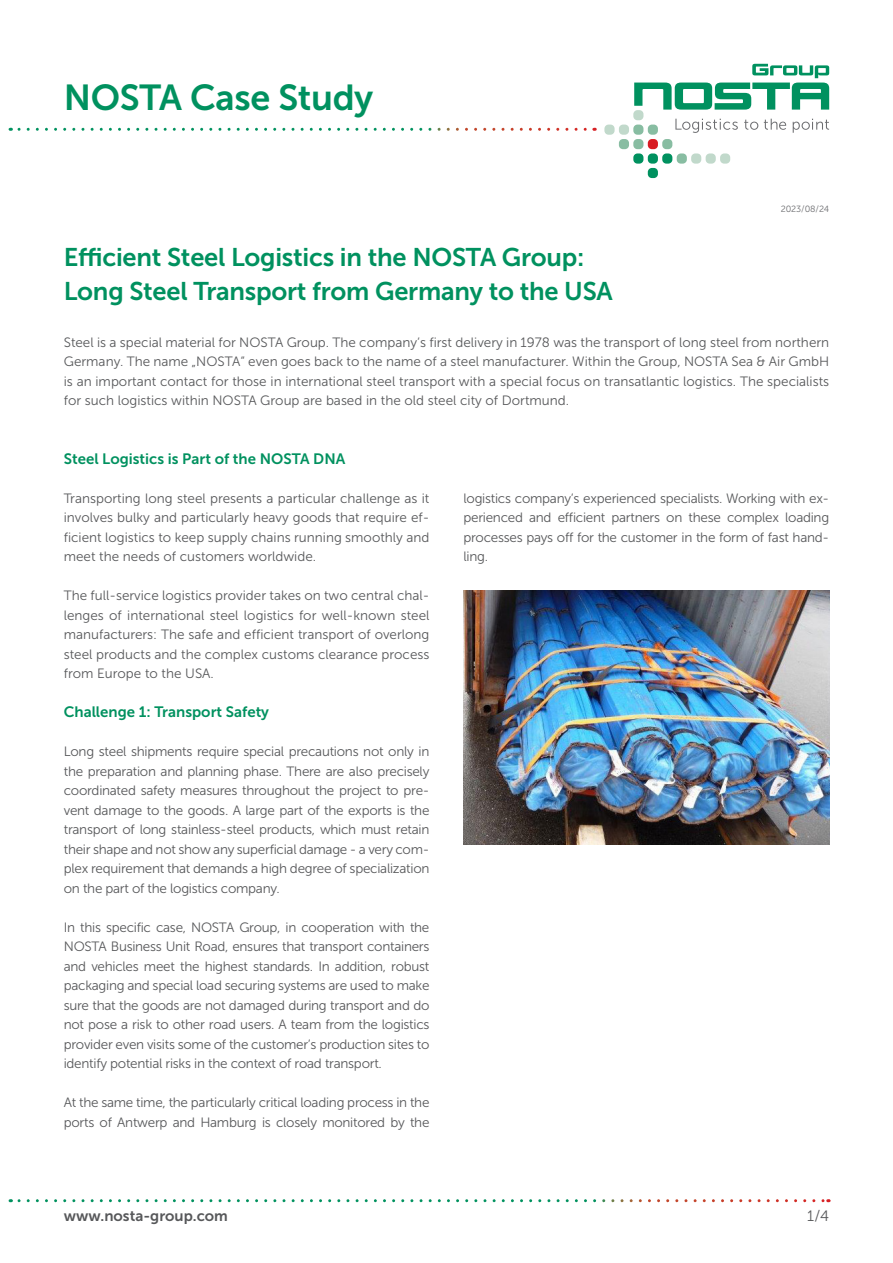
<style>
.page{position:relative;width:893px;height:1263px;background:#fff}
.page>*{position:absolute;margin:0;border:0;box-sizing:border-box;transform-origin:0 0}
.t1{font:36px "Museo Sans 700";letter-spacing:-.01em;color:#00915f}
.t2{font:25.5px "Museo Sans 700";letter-spacing:-.01em;color:#00915f}
.Subhead{font:15px "Museo Sans 700";color:#00915f}
.t3{font:15px "Museo Sans 700";color:#57585a}
.t4{font:15px "Museo Sans 300";color:#57585a}
.Fließtext{font:13.5px/19.5px "Museo Sans 300";letter-spacing:-.02em;color:#57585a;text-align:justify}
.Einleitungstext{font:13.5px/19.5px "Museo Sans 300";color:#57585a;text-align:justify}
.t5{font:9px "Museo Sans 300";letter-spacing:-.01em;color:#6c6d70}
</style>
<div class="page">
<svg style="left:675px;top:119px;width:63px;height:14px"></svg>
<svg style="left:744px;top:120px;width:14px;height:10px"></svg>
<svg style="left:764px;top:119px;width:22px;height:11px"></svg>
<svg style="left:793px;top:119px;width:36px;height:14px"></svg>
<svg style="left:634px;top:64px;width:195px;height:46px"></svg>
<div style="left:648px;top:168px;width:10px;height:10px;background:#00915f;border-radius:4px"></div>
<div style="left:662px;top:153px;width:10px;height:11px;background:#00915f;border-radius:4px"></div>
<div style="left:633px;top:153px;width:10px;height:11px;background:#00915f;border-radius:4px"></div>
<div style="left:648px;top:153px;width:10px;height:11px;background:#00915f;border-radius:4px"></div>
<div style="left:648px;top:139px;width:10px;height:10px;background:#d81c23;border-radius:4px"></div>
<div style="left:633px;top:110px;width:10px;height:10px;background:#c1d9cb;border-radius:4px"></div>
<div style="left:677px;top:153px;width:10px;height:11px;background:#88bda2;border-radius:4px"></div>
<div style="left:691px;top:153px;width:10px;height:11px;background:#c1d9cb;border-radius:4px"></div>
<div style="left:720px;top:153px;width:10px;height:11px;background:#c1d9cb;border-radius:4px"></div>
<div style="left:706px;top:153px;width:10px;height:11px;background:#c1d9cb;border-radius:4px"></div>
<div style="left:662px;top:139px;width:10px;height:10px;background:#88bda2;border-radius:4px"></div>
<div style="left:633px;top:139px;width:10px;height:10px;background:#88bda2;border-radius:4px"></div>
<div style="left:619px;top:139px;width:10px;height:10px;background:#88bda2;border-radius:4px"></div>
<div style="left:633px;top:125px;width:10px;height:10px;background:#88bda2;border-radius:4px"></div>
<div style="left:648px;top:125px;width:10px;height:10px;background:#88bda2;border-radius:4px"></div>
<div style="left:619px;top:125px;width:10px;height:10px;background:#c1d9cb;border-radius:4px"></div>
<div style="left:604px;top:125px;width:11px;height:10px;background:#c1d9cb;border-radius:4px"></div>
<svg style="left:19px;top:128px;width:576px;height:3px"></svg>
<svg style="left:19px;top:1199px;width:810px;height:3px"></svg>
<img style="left:463px;top:591px;width:366px;height:254px">
<h1 class="t1" style="left:64px;top:77px;width:311px">NOSTA Case Study</h1>
<p class="t2" style="left:64px;top:243px;width:522px">Efficient Steel Logistics in the NOSTA Group:</p>
<p class="t2" style="left:64px;top:277px;width:551px">Long Steel Transport from Germany to the USA</p>
<p class="t5" style="left:781px;top:204px;width:50px">2023/08/24</p>
<p class="Einleitungstext" style="left:64px;top:332px;width:767px">Steel is a special material for NOSTA Group. The company‘s first delivery in 1978 was the transport of long steel from northern Germany. The name „NOSTA“ even goes back to the name of a steel manufacturer. Within the Group, NOSTA Sea &amp; Air GmbH is an important contact for those in international steel transport with a special focus on transatlantic logistics. The specialists for such logistics within NOSTA Group are based in the old steel city of Dortmund.</p>
<p class="Subhead" style="left:64px;top:450px;width:283px">Steel Logistics is Part of the NOSTA DNA</p>
<p class="Fließtext" style="left:64px;top:488px;width:367px">Transporting long steel presents a particular challenge as it involves bulky and particularly heavy goods that require ef&shy;ficient logistics to keep supply chains running smoothly and meet the needs of customers worldwide.</p>
<p class="Fließtext" style="left:64px;top:586px;width:367px">The full-service logistics provider takes on two central chal&shy;lenges of international steel logistics for well-known steel manufacturers: The safe and efficient transport of overlong steel products and the complex customs clearance process from Europe to the USA.</p>
<p class="Subhead" style="left:64px;top:703px;width:207px">Challenge 1: Transport Safety</p>
<p class="Fließtext" style="left:64px;top:742px;width:367px">Long steel shipments require special precautions not only in the preparation and planning phase. There are also precisely coordinated safety measures throughout the project to pre&shy;vent damage to the goods. A large part of the exports is the transport of long stainless-steel products, which must retain their shape and not show any superficial damage - a very com&shy;plex requirement that demands a high degree of specialization on the part of the logistics company.</p>
<p class="Fließtext" style="left:64px;top:917px;width:367px">In this specific case, NOSTA Group, in cooperation with the NOSTA Business Unit Road, ensures that transport containers and vehicles meet the highest standards. In addition, robust packaging and special load securing systems are used to make sure that the goods are not damaged during transport and do not pose a risk to other road users. A team from the logistics provider even visits some of the customer‘s production sites to identify potential risks in the context of road transport.</p>
<p class="Fließtext" style="left:64px;top:1093px;width:367px">At the same time, the particularly critical loading process in the ports of Antwerp and Hamburg is closely monitored by the</p>
<p class="Fließtext" style="left:463px;top:488px;width:367px">logistics company‘s experienced specialists. Working with ex&shy;perienced and efficient partners on these complex loading processes pays off for the customer in the form of fast hand&shy;ling.</p>
<p class="t3" style="left:64px;top:1208px;width:166px">www.nosta-group.com</p>
<p class="t4" style="left:807px;top:1208px;width:23px">1/4</p>
</div>
